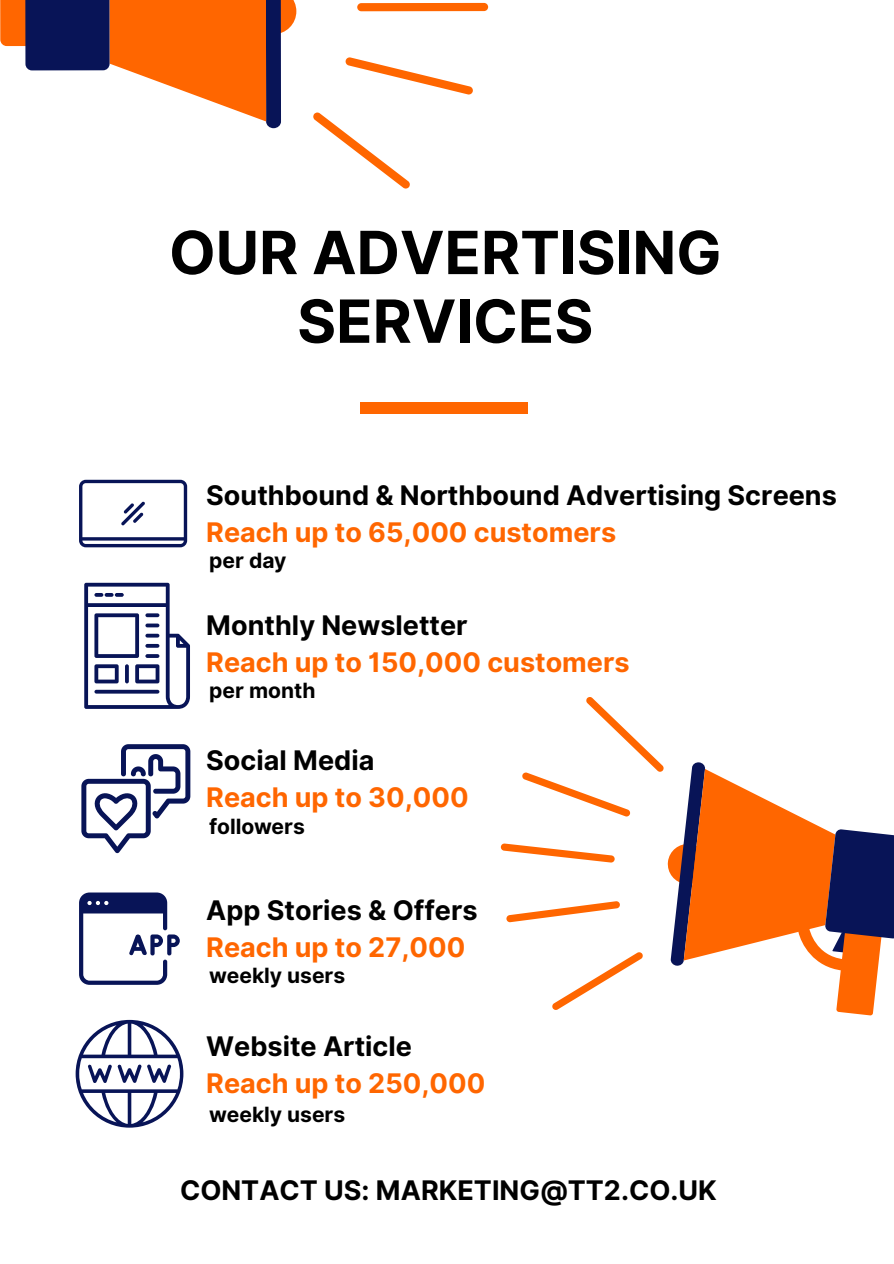
<style>
.page{position:relative;width:894px;height:1264px;background:#fff}
.page>*{position:absolute;margin:0;border:0;box-sizing:border-box;transform-origin:0 0}
.t1{font:700 59.55px/68.7px "Inter";color:#000;text-align:center}
.t2{font:700 27px "Inter";color:#000}
.t3{font:700 27px "Inter";color:#f60}
.t4{font:700 21px "Inter";color:#000}
</style>
<div class="page">
<svg style="left:500px;top:697px;width:393px;height:319px"></svg>
<div style="left:360px;top:402px;width:167px;height:12px;background:#f60"></div>
<svg style="left:79px;top:480px;width:108px;height:67px"></svg>
<svg style="left:84px;top:583px;width:106px;height:126px"></svg>
<svg style="left:125px;top:664px;width:4px;height:19px"></svg>
<svg style="left:94px;top:689px;width:65px;height:4px"></svg>
<svg style="left:81px;top:744px;width:109px;height:109px"></svg>
<svg style="left:79px;top:892px;width:101px;height:92px"></svg>
<svg style="left:61px;top:0;width:236px;height:129px;fill:#f60"></svg>
<svg style="left:0;top:0;width:109px;height:70px;background:#413458"></svg>
<svg style="left:313px;top:9px;width:162px;height:180px"></svg>
<div style="left:357px;top:3px;width:131px;height:8px;background:#f60;border-radius:4px"></div>
<svg style="left:76px;top:1019px;width:107px;height:108px"></svg>
<h1 class="t1" style="left:169px;top:218px;width:553px">OUR ADVERTISING<br>SERVICES</h1>
<p class="t2" style="left:206px;top:479px;width:632px">Southbound &amp; Northbound Advertising Screens</p>
<p class="t3" style="left:206px;top:516px;width:411px">Reach up to 65,000 customers</p>
<p class="t4" style="left:209px;top:548px;width:79px">per day</p>
<p class="t2" style="left:206px;top:609px;width:263px">Monthly Newsletter</p>
<p class="t3" style="left:206px;top:646px;width:425px">Reach up to 150,000 customers</p>
<p class="t4" style="left:209px;top:678px;width:108px">per month</p>
<p class="t2" style="left:206px;top:743px;width:169px">Social Media</p>
<p class="t3" style="left:206px;top:780px;width:264px">Reach up to 30,000</p>
<p class="t4" style="left:209px;top:813px;width:97px">followers</p>
<p class="t2" style="left:206px;top:894px;width:273px">App Stories &amp; Offers</p>
<p class="t3" style="left:206px;top:931px;width:260px">Reach up to 27,000</p>
<p class="t4" style="left:209px;top:962px;width:137px">weekly users</p>
<p class="t2" style="left:206px;top:1029px;width:207px">Website Article</p>
<p class="t3" style="left:206px;top:1066px;width:280px">Reach up to 250,000</p>
<p class="t4" style="left:209px;top:1101px;width:137px">weekly users</p>
<p class="t2" style="left:180px;top:1173px;width:538px">CONTACT US: MARKETING@TT2.CO.UK</p>
</div>
